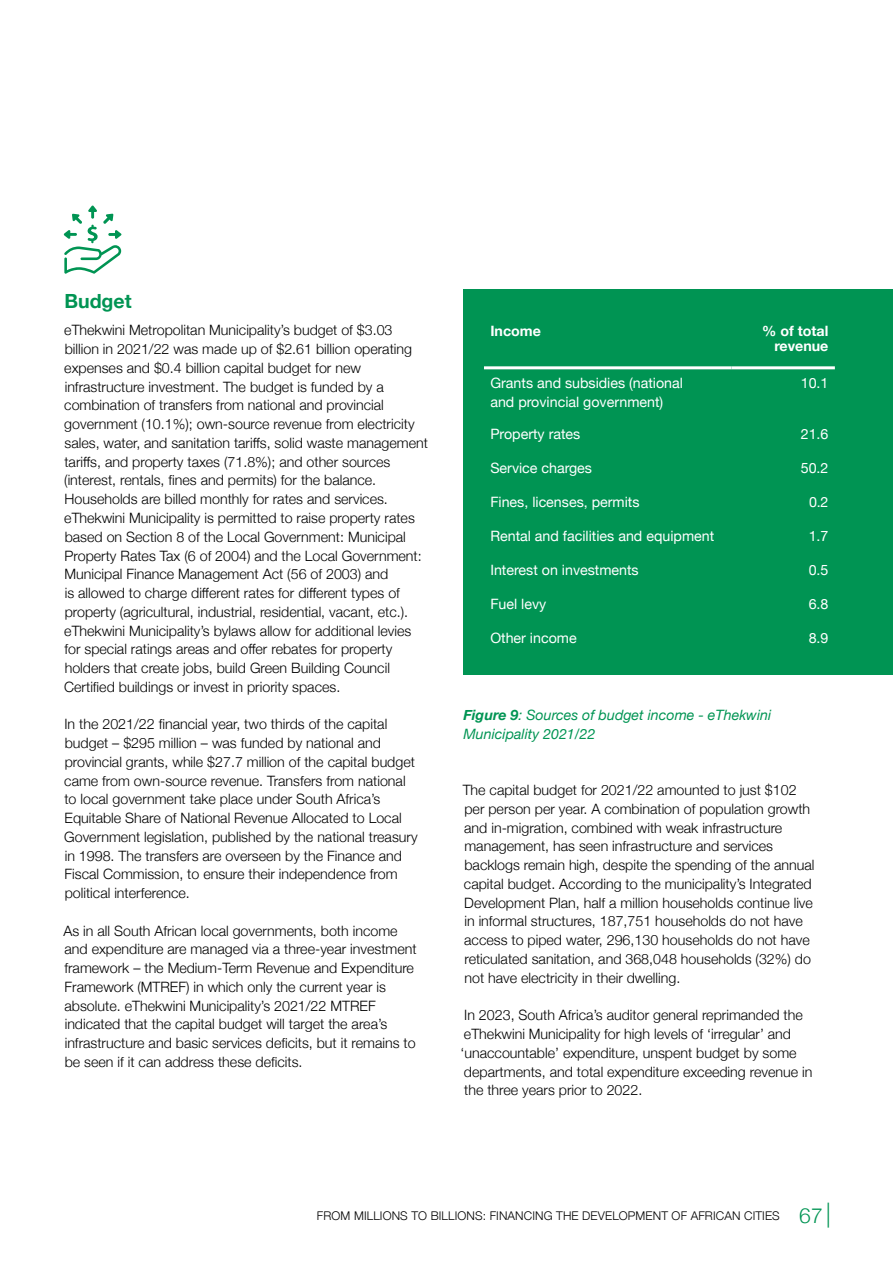
<style>
.page{position:relative;width:893px;height:1263px;background:#fff}
.page>*{position:absolute;margin:0;border:0;box-sizing:border-box;transform-origin:0 0}
.t1{font:700 19.5px "Helvetica Neue";color:#009453}
.t2{font:300 14.25px/18.8px "Helvetica Neue";color:#000}
.t3{font:14.25px/18.8px "Helvetica Neue";color:#fff}
.t4{font:italic 14.25px/18.8px "Helvetica Neue";color:#009453}
.t5{font:700 14.25px/15px "Helvetica Neue";color:#fff;text-align:right}
.t6{font:300 12px "Helvetica Neue";letter-spacing:.01em;color:#000}
.s1{font-weight:700}
.s2{font-size:21px;color:#009453}
</style>
<div class="page">
<svg style="left:64px;top:205px;width:57px;height:69px"></svg>
<div style="left:463px;top:289px;width:430px;height:386px;background:#009453"></div>
<hr style="left:484px;top:366px;width:247px;height:3px;background:#fff">
<hr style="left:731px;top:366px;width:104px;height:3px;background:#fff">
<h1 class="t1" style="left:64px;top:286px;width:69px">Budget</h1>
<p class="t2" style="left:64px;top:320px;width:365px">eThekwini Metropolitan Municipality’s budget of $3.03 billion in 2021/22 was made up of $2.61 billion operating expenses and $0.4 billion capital budget for new infrastructure investment. The budget is funded by a combination of transfers from national and provincial government (10.1%); own-source revenue from electricity sales, water, and sanitation tariffs, solid waste management tariffs, and property taxes (71.8%); and other sources (interest, rentals, fines and permits) for the balance.<br>Households are billed monthly for rates and services. eThekwini Municipality is permitted to raise property rates based on Section 8 of the Local Government: Municipal Property Rates Tax (6 of 2004) and the Local Government:<br>Municipal Finance Management Act (56 of 2003) and<br>is allowed to charge different rates for different types of property (agricultural, industrial, residential, vacant, etc.). eThekwini Municipality’s bylaws allow for additional levies for special ratings areas and offer rebates for property holders that create jobs, build Green Building Council Certified buildings or invest in priority spaces.</p>
<p class="t2" style="left:64px;top:714px;width:355px">In the 2021/22 financial year, two thirds of the capital budget – $295 million – was funded by national and provincial grants, while $27.7 million of the capital budget came from own-source revenue. Transfers from national to local government take place under South Africa’s Equitable Share of National Revenue Allocated to Local Government legislation, published by the national treasury in 1998. The transfers are overseen by the Finance and Fiscal Commission, to ensure their independence from political interference.</p>
<p class="t2" style="left:64px;top:920px;width:355px">As in all South African local governments, both income and expenditure are managed via a three-year investment framework – the Medium-Term Revenue and Expenditure Framework (MTREF) in which only the current year is absolute. eThekwini Municipality’s 2021/22 MTREF indicated that the capital budget will target the area’s infrastructure and basic services deficits, but it remains to be seen if it can address these deficits.</p>
<p class="t5" style="left:490px;top:323px;width:52px">Income</p>
<p class="t5" style="left:762px;top:323px;width:68px">% of total revenue</p>
<p class="t3" style="left:490px;top:374px;width:194px">Grants and subsidies (national and provincial government)</p>
<p class="t3" style="left:801px;top:374px;width:29px">10.1</p>
<p class="t3" style="left:490px;top:425px;width:91px">Property rates</p>
<p class="t3" style="left:801px;top:425px;width:29px">21.6</p>
<p class="t3" style="left:490px;top:459px;width:103px">Service charges</p>
<p class="t3" style="left:801px;top:459px;width:29px">50.2</p>
<p class="t3" style="left:490px;top:493px;width:151px">Fines, licenses, permits</p>
<p class="t3" style="left:809px;top:493px;width:21px">0.2</p>
<p class="t3" style="left:490px;top:527px;width:225px">Rental and facilities and equipment</p>
<p class="t3" style="left:809px;top:527px;width:21px">1.7</p>
<p class="t3" style="left:490px;top:561px;width:150px">Interest on investments</p>
<p class="t3" style="left:809px;top:561px;width:21px">0.5</p>
<p class="t3" style="left:490px;top:595px;width:57px">Fuel levy</p>
<p class="t3" style="left:809px;top:595px;width:21px">6.8</p>
<p class="t3" style="left:490px;top:629px;width:88px">Other income</p>
<p class="t3" style="left:809px;top:629px;width:21px">8.9</p>
<p class="t4" style="left:463px;top:706px;width:309px"><span class="s1">Figure 9</span>: Sources of budget income - eThekwini<br>Municipality 2021/22</p>
<p class="t2" style="left:463px;top:780px;width:353px">The capital budget for 2021/22 amounted to just $102 per person per year. A combination of population growth and in-migration, combined with weak infrastructure management, has seen infrastructure and services backlogs remain high, despite the spending of the annual capital budget. According to the municipality’s Integrated Development Plan, half a million households continue live in informal structures, 187,751 households do not have access to piped water, 296,130 households do not have reticulated sanitation, and 368,048 households (32%) do not have electricity in their dwelling.</p>
<p class="t2" style="left:461px;top:1005px;width:353px">In 2023, South Africa’s auditor general reprimanded the eThekwini Municipality for high levels of ‘irregular’ and ‘unaccountable’ expenditure, unspent budget by some departments, and total expenditure exceeding revenue in the three years prior to 2022.</p>
<p class="t6" style="left:317px;top:1206px;width:518px">FROM MILLIONS TO BILLIONS: FINANCING THE DEVELOPMENT OF AFRICAN CITIES <span class="s2">67︱</span></p>
</div>
